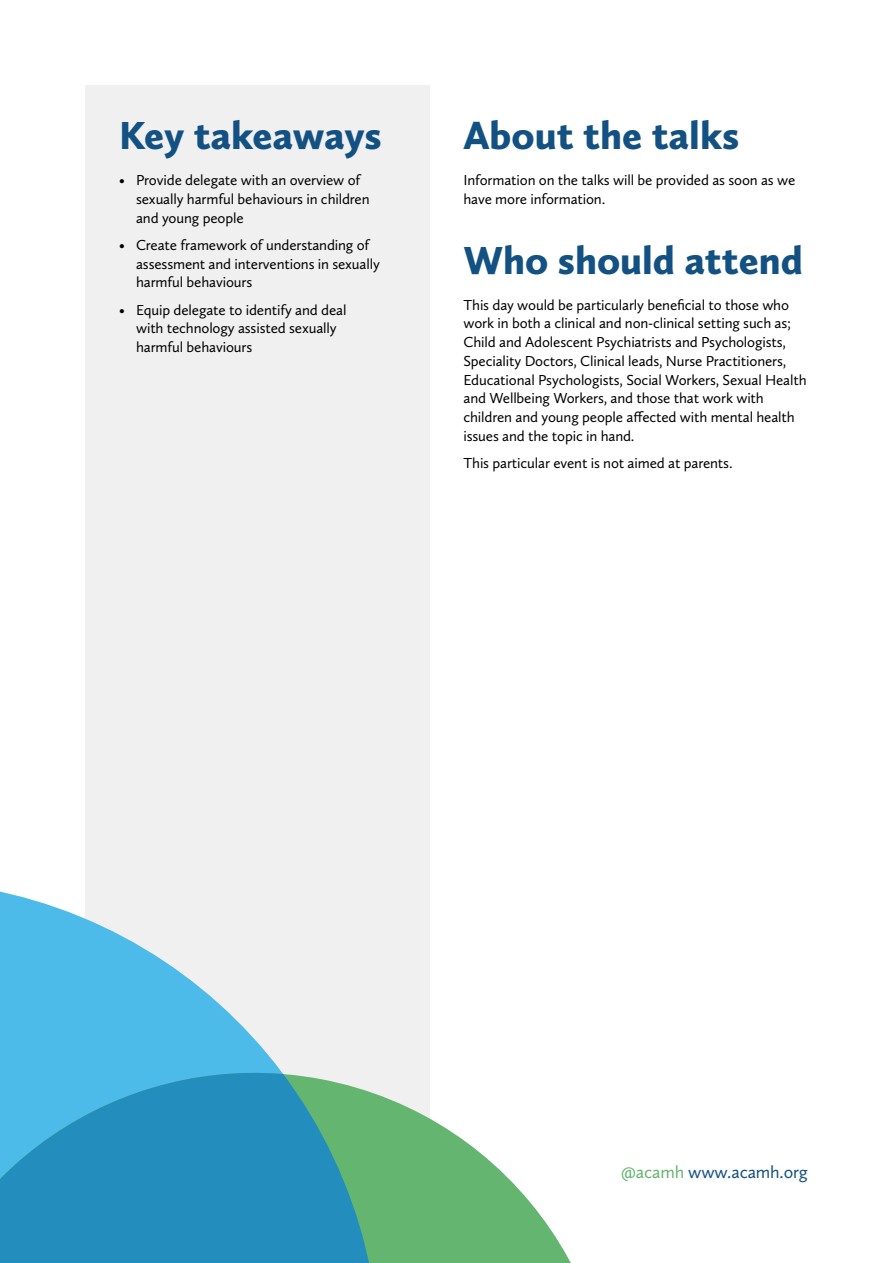
<style>
.page{position:relative;width:893px;height:1263px;background:#fff}
.page>*{position:absolute;margin:0;border:0;box-sizing:border-box;transform-origin:0 0}
.t1{font:900 40.5px "Calluna Sans";color:#135183}
.t2{font:18px "Calluna Sans";letter-spacing:-.01em;color:#135183}
.t3{font:15px/18.8px "Calluna Sans";letter-spacing:-.01em;color:#000}
.s1{color:#64b56f}
</style>
<div class="page">
<div style="left:85px;top:85px;width:344px;height:1093px;background:#f0f0f1"></div>
<svg style="left:0;top:891px;width:257px;height:151px;fill:#4dbbe9"></svg>
<svg style="left:0;top:1042px;width:571px;height:221px"></svg>
<svg style="left:0;top:1059px;width:397px;height:204px;fill:#238ebd"></svg>
<h1 class="t1" style="left:119px;top:110px;width:264px">Key takeaways</h1>
<p class="t3" style="left:136px;top:171px;width:235px;text-indent:-17px">• Provide delegate with an overview of sexually harmful behaviours in children and young people</p>
<p class="t3" style="left:136px;top:235px;width:245px;text-indent:-17px">• Create framework of understanding of assessment and interventions in sexually harmful behaviours</p>
<p class="t3" style="left:136px;top:300px;width:212px;text-indent:-17px">• Equip delegate to identify and deal with technology assisted sexually harmful behaviours</p>
<h1 class="t1" style="left:463px;top:110px;width:277px">About the talks</h1>
<p class="t3" style="left:463px;top:171px;width:333px">Information on the talks will be provided as soon as we have more information.</p>
<h1 class="t1" style="left:463px;top:235px;width:341px">Who should attend</h1>
<p class="t3" style="left:463px;top:295px;width:345px">This day would be particularly beneficial to those who work in both a clinical and non-clinical setting such as; Child and Adolescent Psychiatrists and Psychologists, Speciality Doctors, Clinical leads, Nurse Practitioners, Educational Psychologists, Social Workers, Sexual Health and Wellbeing Workers, and those that work with children and young people affected with mental health issues and the topic in hand.</p>
<p class="t3" style="left:463px;top:453px;width:271px">This particular event is not aimed at parents.</p>
<p class="t2" style="left:621px;top:1161px;width:188px"><span class="s1">@acamh</span> www.acamh.org</p>
</div>
